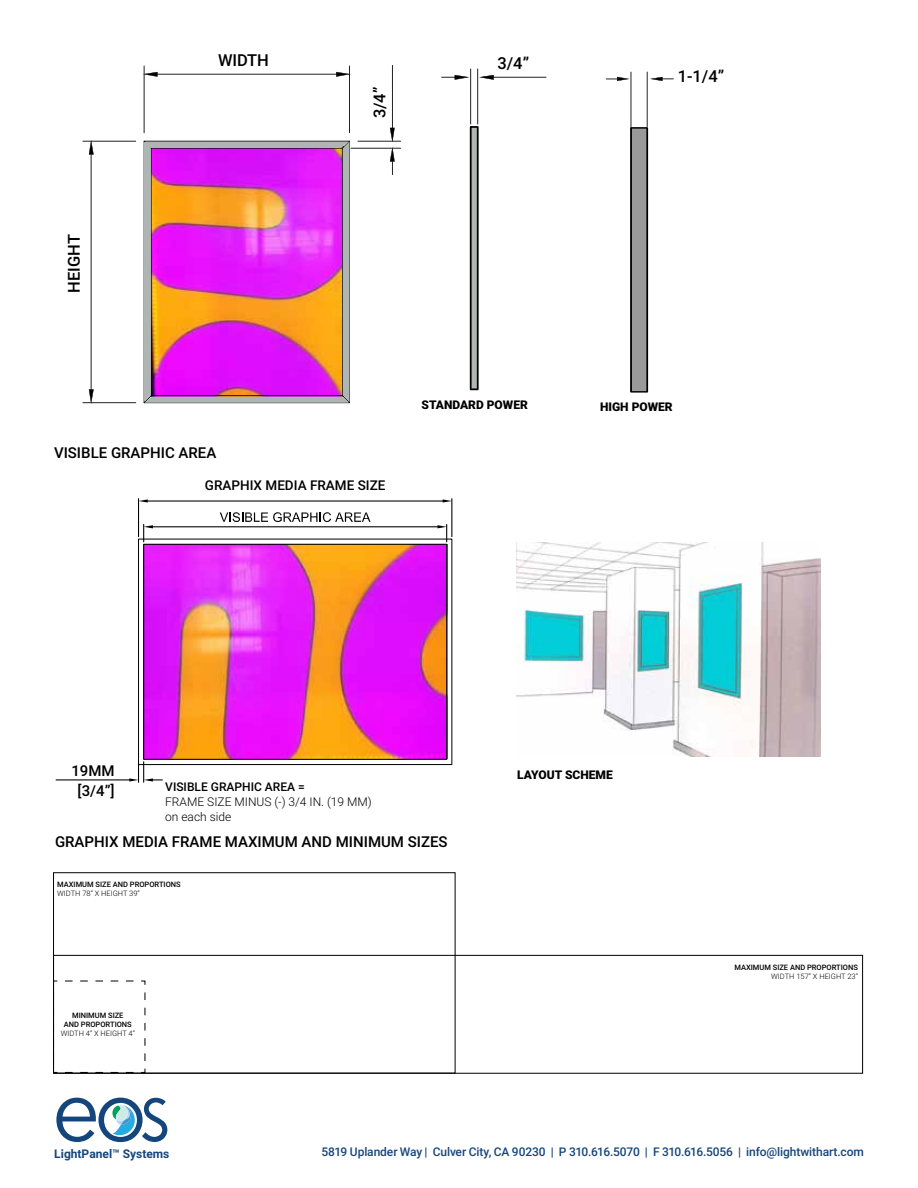
<style>
.page{position:relative;width:918px;height:1188px;background:#fff}
.page>*{position:absolute;margin:0;border:0;box-sizing:border-box;transform-origin:0 0}
.t1{font:500 16.5px "Roboto";color:#000}
.t2{font:500 15px "Roboto";color:#000}
.t3{font:500 13.5px "Roboto";color:#000}
.t4{font:500 12px "Roboto";letter-spacing:-.01em;color:#15467b}
.t5{font:300 12px/15px "Roboto";color:#000}
.t6{font:900 12px "Roboto";color:#000}
.t7{font:500 12px "Roboto";color:#000}
.t8{font:700 12px "Roboto";color:#15467b}
.t9{font:500 7.5px/9px "Roboto";color:#000;text-align:center}
.t10{font:300 7.5px "Roboto";color:#000}
</style>
<div class="page">
<img style="left:517px;top:543px;width:303px;height:214px">
<svg style="left:55px;top:543px;width:393px;height:240px"></svg>
<svg style="left:129px;top:778px;width:24px;height:4px"></svg>
<hr style="left:138px;top:499px;width:1px;height:38px;background:#000">
<hr style="left:451px;top:499px;width:1px;height:38px;background:#000">
<hr style="left:148px;top:500px;width:295px;height:2px;background:#000">
<svg style="left:139px;top:499px;width:9px;height:4px"></svg>
<svg style="left:443px;top:499px;width:9px;height:4px"></svg>
<hr style="left:153px;top:526px;width:284px;height:1px;background:#000">
<svg style="left:143px;top:524px;width:10px;height:18px"></svg>
<svg style="left:437px;top:524px;width:10px;height:18px"></svg>
<svg style="left:220px;top:512px;width:151px;height:10px"></svg>
<svg style="left:441px;top:68px;width:106px;height:322px"></svg>
<svg style="left:82px;top:140px;width:54px;height:264px"></svg>
<svg style="left:606px;top:72px;width:68px;height:321px"></svg>
<svg style="left:143px;top:65px;width:258px;height:338px"></svg>
<svg style="left:55px;top:980px;width:91px;height:92px"></svg>
<div style="left:53px;top:955px;width:810px;height:119px;border:1px solid #000"></div>
<svg style="left:56px;top:1098px;width:111px;height:44px"></svg>
<h1 class="t1" style="left:218px;top:49px;width:52px">WIDTH</h1>
<h1 class="t1" style="left:497px;top:52px;width:33px">3/4”</h1>
<h1 class="t1" style="left:368px;top:118px;width:33px;rotate:-90deg">3/4”</h1>
<h1 class="t1" style="left:62px;top:293px;width:60px;rotate:-90deg">HEIGHT</h1>
<p class="t2" style="left:54px;top:442px;width:164px">VISIBLE GRAPHIC AREA</p>
<p class="t3" style="left:205px;top:475px;width:182px">GRAPHIX MEDIA FRAME SIZE</p>
<p class="t6" style="left:421px;top:396px;width:108px">STANDARD POWER</p>
<h1 class="t1" style="left:678px;top:65px;width:48px">1-1/4”</h1>
<p class="t6" style="left:600px;top:398px;width:74px">HIGH POWER</p>
<p class="t2" style="left:71px;top:760px;width:45px">19MM</p>
<p class="t2" style="left:78px;top:781px;width:39px">[3/4”]</p>
<p class="t7" style="left:165px;top:779px;width:141px">VISIBLE GRAPHIC AREA =</p>
<p class="t5" style="left:165px;top:794px;width:208px">FRAME SIZE MINUS (-) 3/4 IN. (19 MM) on each side</p>
<p class="t2" style="left:55px;top:831px;width:394px">GRAPHIX MEDIA FRAME MAXIMUM AND MINIMUM SIZES</p>
<p class="t9" style="left:57px;top:879px;width:125px">MAXIMUM SIZE AND PROPORTIONS</p>
<p class="t10" style="left:57px;top:888px;width:84px">WIDTH 78” X HEIGHT 39”</p>
<p class="t9" style="left:64px;top:1010px;width:69px">MINIMUM SIZE<br>AND PROPORTIONS</p>
<p class="t10" style="left:61px;top:1028px;width:76px">WIDTH 4” X HEIGHT 4”</p>
<p class="t6" style="left:517px;top:767px;width:97px">LAYOUT SCHEME</p>
<p class="t9" style="left:734px;top:962px;width:125px">MAXIMUM SIZE AND PROPORTIONS</p>
<p class="t10" style="left:771px;top:971px;width:88px">WIDTH 157” X HEIGHT 23”</p>
<p class="t8" style="left:54px;top:1146px;width:117px">LightPanel™ Systems</p>
<p class="t4" style="left:321px;top:1144px;width:544px">5819 Uplander Way | Culver City, CA 90230 | P 310.616.5070 | F 310.616.5056 | info@lightwithart.com</p>
</div>
